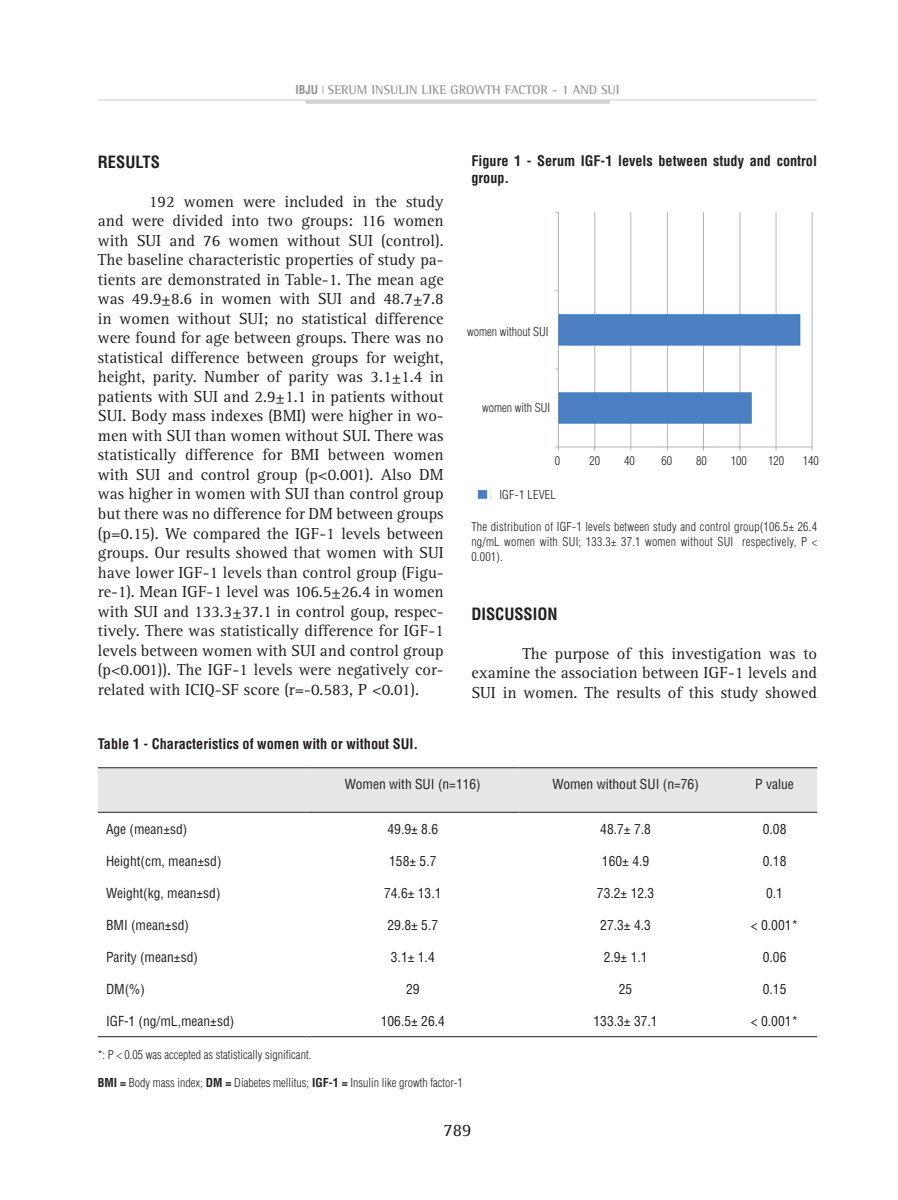
<style>
.page{position:relative;width:898px;height:1200px;background:#fff}
.page>*{position:absolute;margin:0;border:0;box-sizing:border-box;transform-origin:0 0}
.t1{font:18px "Rotis Serif";color:#231f20}
.t2{font:16.5px/19.5px "Rotis Serif";color:#231f20;text-align:justify}
.t3{font:700 condensed 16.5px "Helvetica";color:#231f20}
.t4{font:700 condensed 14.25px/17.1px "Helvetica";color:#231f20}
.t5{font:condensed 13.5px "Helvetica";color:#231f20}
.t6{font:700 12.75px "Rotis Semi Serif";color:#939598}
.t7{font:300 condensed 12px/15px "Helvetica";color:#231f20;text-align:justify}
.t8{font:300 condensed 12px "Helvetica";letter-spacing:.02em;color:#231f20}
.s1{font-family:"Helvetica";font-stretch:condensed;font-size:12px}
.s2{font-weight:700}
</style>
<div class="page">
<hr style="left:98px;top:99px;width:718px;height:2px;background:#dcdddf">
<hr style="left:305px;top:100px;width:304px;height:4px;background:#d1d2d4">
<img style="left:555px;top:212px;width:258px;height:239px">
<img style="left:477px;top:489px;width:14px;height:10px">
<div style="left:98px;top:768px;width:718px;height:43px;background:#e6e7e9"></div>
<hr style="left:98px;top:1036px;width:208px;height:1px;background:#231f20">
<hr style="left:306px;top:1036px;width:213px;height:1px;background:#231f20">
<hr style="left:519px;top:1036px;width:212px;height:1px;background:#231f20">
<hr style="left:731px;top:1036px;width:85px;height:1px;background:#231f20">
<hr style="left:98px;top:767px;width:208px;height:1px;background:#231f20">
<hr style="left:306px;top:767px;width:213px;height:1px;background:#231f20">
<hr style="left:519px;top:767px;width:212px;height:1px;background:#231f20">
<hr style="left:731px;top:767px;width:85px;height:1px;background:#231f20">
<hr style="left:98px;top:811px;width:208px;height:1px;background:#231f20">
<hr style="left:306px;top:811px;width:213px;height:1px;background:#231f20">
<hr style="left:519px;top:811px;width:212px;height:1px;background:#231f20">
<hr style="left:731px;top:811px;width:85px;height:1px;background:#231f20">
<p class="t6" style="left:295px;top:82px;width:326px"><span class="s1">ibju</span> <sup>|</sup> SERUM INSULIN LI KE GROWTH FACTOR - 1 AND SUI</p>
<p class="t3" style="left:98px;top:151px;width:62px">RESULTS</p>
<p class="t2" style="left:98px;top:192px;width:347px;text-indent:51px">192 women were included in the study and were divided into two groups: 116 women with SUI and 76 women without SUI (control).<br>The baseline characteristic properties of study pa&shy;tients are demonstrated in Table-1. The mean age was 49.9±8.6 in women with SUI and 48.7±7.8 in women without SUI; no statistical difference were found for age between groups. There was no statistical difference between groups for weight, height, parity. Number of parity was 3.1±1.4 in patients with SUI and 2.9±1.1 in patients without SUI. Body mass indexes (BMI) were higher in wo&shy;men with SUI than women without SUI. There was statistically difference for BMI between women with SUI and control group (p&lt;0.001). Also DM was higher in women with SUI than control group but there was no difference for DM between groups (p=0.15). We compared the IGF-1 levels between groups. Our results showed that women with SUI have lower IGF-1 levels than control group (Figu&shy;re-1). Mean IGF-1 level was 106.5±26.4 in women with SUI and 133.3±37.1 in control goup, respec&shy;tively. There was statistically difference for IGF-1 levels between women with SUI and control group (p&lt;0.001)). The IGF-1 levels were negatively cor&shy;related with ICIQ-SF score (r=-0.583, P &lt;0.01).</p>
<p class="t4" style="left:471px;top:152px;width:347px">Figure 1 - Serum IGF-1 levels between study and control group.</p>
<p class="t7" style="left:467px;top:324px;width:83px">women without SUI</p>
<p class="t7" style="left:482px;top:400px;width:69px">women with SUI</p>
<p class="t7" style="left:554px;top:453px;width:7px">0</p>
<p class="t7" style="left:589px;top:453px;width:12px">20</p>
<p class="t7" style="left:624px;top:453px;width:12px">40</p>
<p class="t7" style="left:661px;top:453px;width:12px">60</p>
<p class="t7" style="left:695px;top:453px;width:12px">80</p>
<p class="t7" style="left:730px;top:453px;width:17px">100</p>
<p class="t7" style="left:767px;top:453px;width:17px">120</p>
<p class="t7" style="left:802px;top:453px;width:17px">140</p>
<p class="t8" style="left:499px;top:487px;width:58px">IGF-1 LEVEL</p>
<p class="t7" style="left:471px;top:519px;width:347px">The distribution of IGF-1 levels between study and control group(106.5± 26.4 ng/mL women with SUI; 133.3± 37.1 women without SUI respectively, P &lt; 0.001).</p>
<p class="t3" style="left:471px;top:603px;width:88px">DISCUSSION</p>
<p class="t2" style="left:471px;top:643px;width:347px;text-indent:51px">The purpose of this investigation was to examine the association between IGF-1 levels and SUI in women. The results of this study showed</p>
<p class="t4" style="left:98px;top:734px;width:321px">Table 1 - Characteristics of women with or without SUI.</p>
<p class="t5" style="left:345px;top:775px;width:137px">Women with SUI (n=116)</p>
<p class="t5" style="left:552px;top:775px;width:148px">Women without SUI (n=76)</p>
<p class="t5" style="left:755px;top:775px;width:40px">P value</p>
<p class="t5" style="left:106px;top:820px;width:83px">Age (mean±sd)</p>
<p class="t5" style="left:387px;top:820px;width:52px">49.9± 8.6</p>
<p class="t5" style="left:600px;top:820px;width:52px">48.7± 7.8</p>
<p class="t5" style="left:762px;top:820px;width:25px">0.08</p>
<p class="t5" style="left:106px;top:852px;width:117px">Height(cm, mean±sd)</p>
<p class="t5" style="left:389px;top:852px;width:49px">158± 5.7</p>
<p class="t5" style="left:601px;top:852px;width:49px">160± 4.9</p>
<p class="t5" style="left:762px;top:852px;width:25px">0.18</p>
<p class="t5" style="left:106px;top:884px;width:116px">Weight(kg, mean±sd)</p>
<p class="t5" style="left:384px;top:884px;width:59px">74.6± 13.1</p>
<p class="t5" style="left:596px;top:884px;width:59px">73.2± 12.3</p>
<p class="t5" style="left:765px;top:884px;width:18px">0.1</p>
<p class="t5" style="left:106px;top:916px;width:84px">BMI (mean±sd)</p>
<p class="t5" style="left:387px;top:916px;width:52px">29.8± 5.7</p>
<p class="t5" style="left:600px;top:916px;width:52px">27.3± 4.3</p>
<p class="t5" style="left:750px;top:916px;width:49px">&lt; 0.001*</p>
<p class="t5" style="left:106px;top:948px;width:93px">Parity (mean±sd)</p>
<p class="t5" style="left:391px;top:948px;width:45px">3.1± 1.4</p>
<p class="t5" style="left:603px;top:948px;width:45px">2.9± 1.1</p>
<p class="t5" style="left:762px;top:948px;width:25px">0.06</p>
<p class="t5" style="left:106px;top:980px;width:40px">DM(%)</p>
<p class="t5" style="left:406px;top:980px;width:15px">29</p>
<p class="t5" style="left:618px;top:980px;width:15px">25</p>
<p class="t5" style="left:762px;top:980px;width:25px">0.15</p>
<p class="t5" style="left:106px;top:1012px;width:130px">IGF-1 (ng/mL,mean±sd)</p>
<p class="t5" style="left:380px;top:1012px;width:66px">106.5± 26.4</p>
<p class="t5" style="left:593px;top:1012px;width:66px">133.3± 37.1</p>
<p class="t5" style="left:750px;top:1012px;width:49px">&lt; 0.001*</p>
<p class="t7" style="left:98px;top:1046px;width:215px">*: P &lt; 0.05 was accepted as statistically significant.</p>
<p class="t7" style="left:98px;top:1074px;width:366px"><span class="s2">BMI =</span> Body mass index; <span class="s2">DM =</span> Diabetes mellitus; <span class="s2">IGF-1 =</span> Insulin like growth factor-1</p>
<p class="t1" style="left:443px;top:1119px;width:30px">789</p>
</div>
